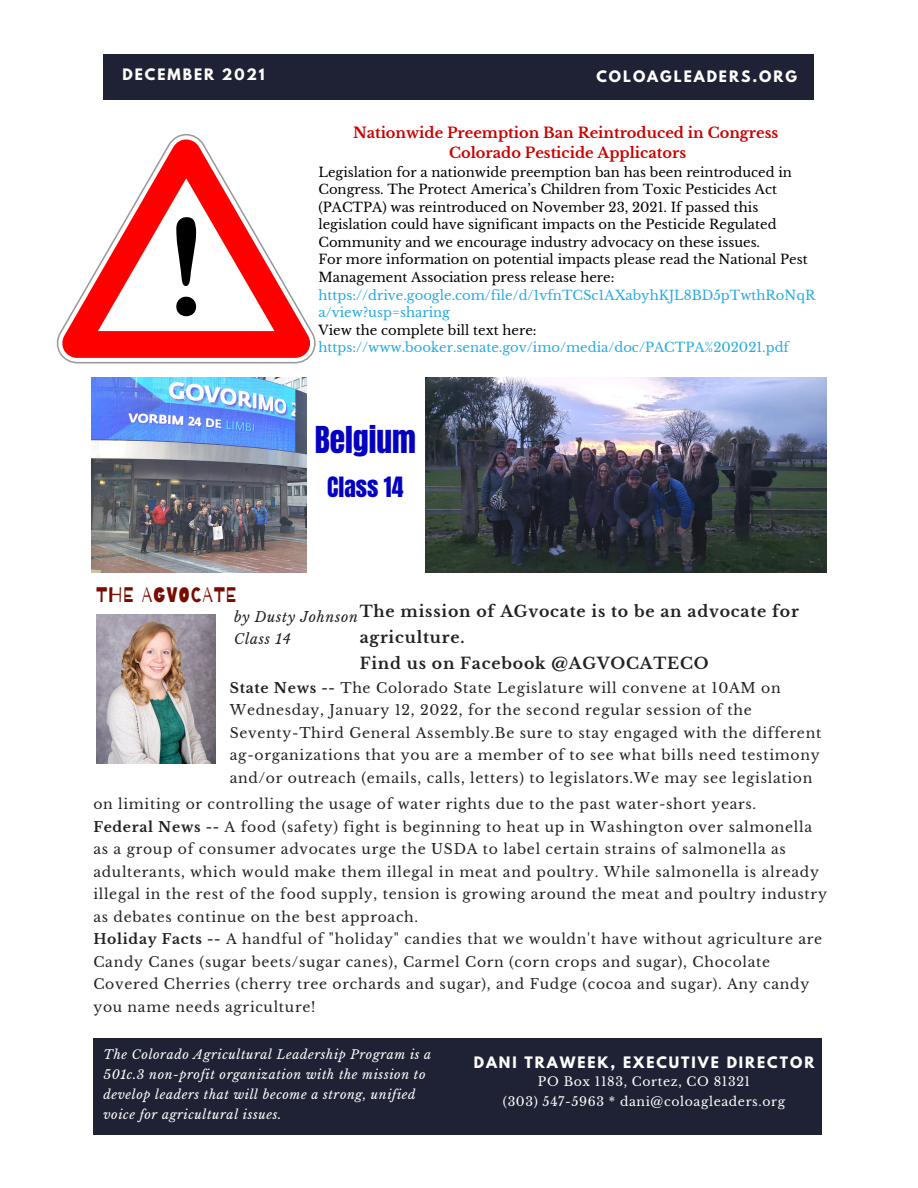
<style>
.page{position:relative;width:918px;height:1188px;background:#fff}
.page>*{position:absolute;margin:0;border:0;box-sizing:border-box;transform-origin:0 0}
.t1{font:31.5px "Anton";color:#0500c1}
.t2{font:23.85px "Anton";color:#0500c1}
.t3{font:21px "Barrio";letter-spacing:.03em;color:#780c00}
.t4{font:700 15.75px/25.8px "Libre Baskerville";letter-spacing:.05em;color:#222}
.t5{font:700 14.55px "Libre Baskerville";color:#ca0200}
.t6{font:13.95px/22.5px "Libre Baskerville";letter-spacing:.05em;color:#222}
.t7{font:700 13.95px "League Spartan";letter-spacing:.14em;color:#fff}
.t8{font:italic 13.95px "Libre Baskerville";letter-spacing:.05em;color:#222}
.t9{font:13.2px/17.5px "Libre Baskerville";color:#000}
.t10{font:13.2px/17.5px "Libre Baskerville";color:#27aae1}
.t11{font:italic 12.45px/20.2px "Libre Baskerville";letter-spacing:.05em;color:#fff}
.t12{font:12.45px "Libre Baskerville";letter-spacing:.05em;color:#fff}
.s1{font-weight:700}
</style>
<div class="page">
<div style="left:93px;top:1038px;width:729px;height:96px;background:#1f2234"></div>
<div style="left:103px;top:54px;width:711px;height:45px;background:#1f2234"></div>
<img style="left:96px;top:615px;width:120px;height:148px">
<svg style="left:62px;top:139px;width:249px;height:219px"></svg>
<svg style="left:75px;top:153px;width:222px;height:191px"></svg>
<img style="left:425px;top:378px;width:402px;height:195px">
<img style="left:92px;top:378px;width:215px;height:195px">
<p class="t7" style="left:123px;top:68px;width:144px">DECEMBER 2021</p>
<p class="t7" style="left:596px;top:70px;width:202px">COLOAGLEADERS.ORG</p>
<p class="t5" style="left:353px;top:124px;width:427px">Nationwide Preemption Ban Reintroduced in Congress</p>
<p class="t5" style="left:449px;top:144px;width:239px">Colorado Pesticide Applicators</p>
<p class="t9" style="left:318px;top:163px;width:475px">Legislation for a nationwide preemption ban has been reintroduced in Congress. The Protect America’s Children from Toxic Pesticides Act (PACTPA) was reintroduced on November 23, 2021. If passed this legislation could have significant impacts on the Pesticide Regulated Community and we encourage industry advocacy on these issues.</p>
<p class="t9" style="left:318px;top:251px;width:491px">For more information on potential impacts please read the National Pest<br>Management Association press release here:</p>
<p class="t10" style="left:318px;top:286px;width:498px">https://drive.google.com/file/d/1vfnTCSc1AXabyhKJL8BD5pTwthRoNqR a/view?usp=sharing</p>
<p class="t9" style="left:318px;top:321px;width:220px">View the complete bill text here:</p>
<p class="t10" style="left:318px;top:339px;width:472px">https://www.booker.senate.gov/imo/media/doc/PACTPA%202021.pdf</p>
<p class="t1" style="left:315px;top:418px;width:103px">Belgium</p>
<p class="t2" style="left:327px;top:470px;width:78px">Class 14</p>
<p class="t3" style="left:96px;top:584px;width:142px">THE AGVOCATE</p>
<p class="t4" style="left:360px;top:598px;width:441px">The mission of AGvocate is to be an advocate for agriculture.</p>
<p class="t4" style="left:360px;top:650px;width:350px">Find us on Facebook @AGVOCATECO</p>
<p class="t8" style="left:234px;top:608px;width:125px">by Dusty Johnson</p>
<p class="t8" style="left:234px;top:631px;width:58px">Class 14</p>
<p class="t6" style="left:230px;top:677px;width:593px"><span class="s1">State News --</span> The Colorado State Legislature will convene at 10AM on Wednesday, January 12, 2022, for the second regular session of the Seventy-Third General Assembly.Be sure to stay engaged with the different ag-organizations that you are a member of to see what bills need testimony and/or outreach (emails, calls, letters) to legislators.We may see legislation</p>
<p class="t6" style="left:93px;top:793px;width:664px">on limiting or controlling the usage of water rights due to the past water-short years.</p>
<p class="t6" style="left:93px;top:816px;width:735px"><span class="s1">Federal News --</span> A food (safety) fight is beginning to heat up in Washington over salmonella as a group of consumer advocates urge the USDA to label certain strains of salmonella as adulterants, which would make them illegal in meat and poultry. While salmonella is already illegal in the rest of the food supply, tension is growing around the meat and poultry industry as debates continue on the best approach.</p>
<p class="t6" style="left:93px;top:928px;width:730px"><span class="s1">Holiday Facts --</span> A handful of "holiday" candies that we wouldn't have without agriculture are Candy Canes (sugar beets/sugar canes), Carmel Corn (corn crops and sugar), Chocolate Covered Cherries (cherry tree orchards and sugar), and Fudge (cocoa and sugar). Any candy you name needs agriculture!</p>
<p class="t11" style="left:104px;top:1044px;width:329px">The Colorado Agricultural Leadership Program is a 501c.3 non-profit organization with the mission to develop leaders that will become a strong, unified voice for agricultural issues.</p>
<p class="t7" style="left:474px;top:1055px;width:342px">DANI TRAWEEK, EXECUTIVE DIRECTOR</p>
<p class="t12" style="left:538px;top:1074px;width:214px">PO Box 1183, Cortez, CO 81321</p>
<p class="t12" style="left:503px;top:1094px;width:284px">(303) 547-5963 * dani@coloagleaders.org</p>
</div>
